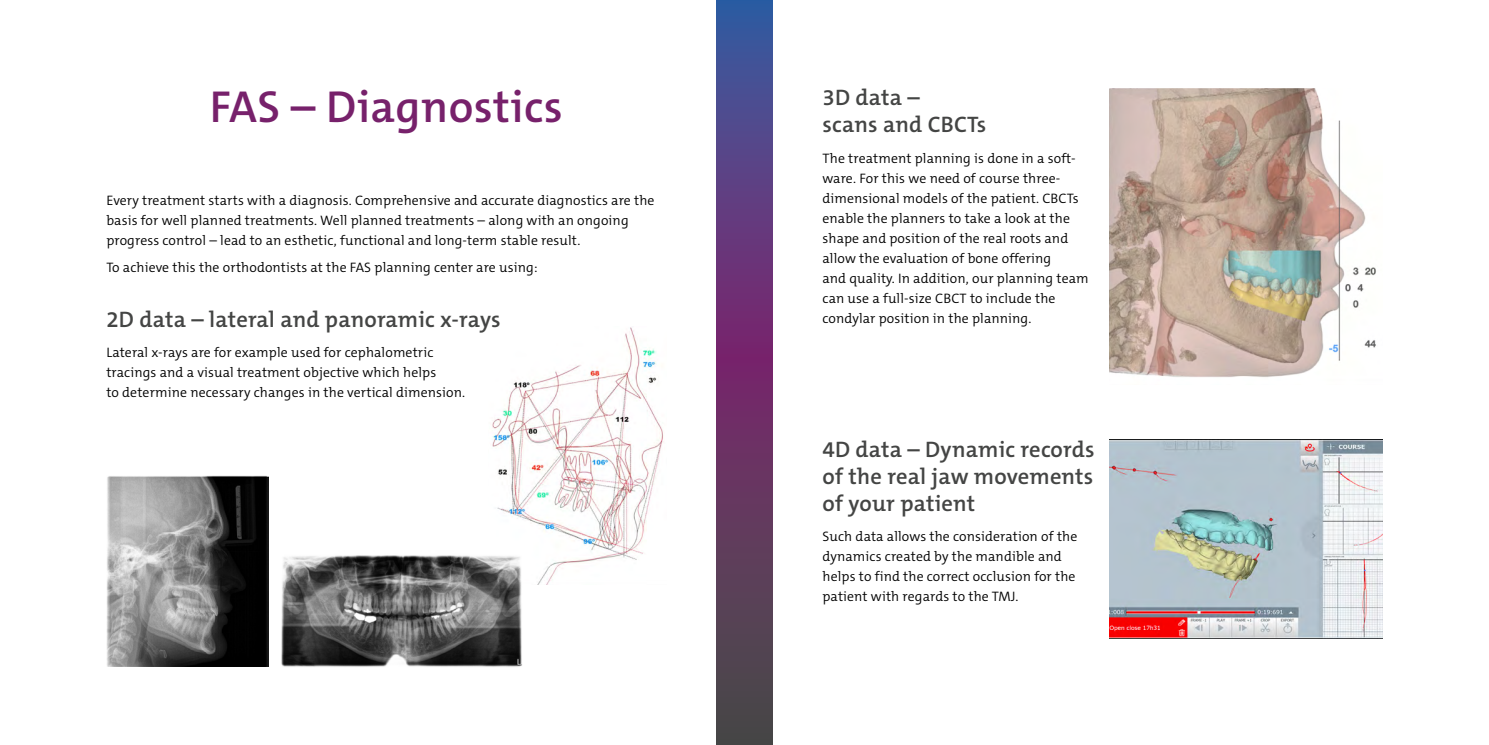
<style>
.page{position:relative;width:1489px;height:745px;background:#fff}
.page>*{position:absolute;margin:0;border:0;box-sizing:border-box;transform-origin:0 0}
.t1{font:600 45px "The Mix C5";letter-spacing:.01em;color:#77216b}
.t2{font:600 22.5px/27px "The Mix C5";letter-spacing:.01em;color:#444544}
.t3{font:300 13.75px/20px "The Mix C5";letter-spacing:.01em;color:#000}
</style>
<div class="page">
<img style="left:492px;top:327px;width:171px;height:256px">
<img style="left:1109px;top:89px;width:267px;height:288px">
<img style="left:1109px;top:439px;width:273px;height:199px">
<img style="left:106px;top:475px;width:163px;height:191px">
<img style="left:281px;top:549px;width:242px;height:118px">
<svg style="left:716px;top:0;width:56px;height:744px;background:#5b3d6f"></svg>
<h1 class="t1" style="left:210px;top:78px;width:354px">FAS – Diagnostics</h1>
<p class="t3" style="left:106px;top:191px;width:549px">Every treatment starts with a diagnosis. Comprehensive and accurate diagnostics are the basis for well planned treatments. Well planned treatments – along with an ongoing progress control – lead to an esthetic, functional and long-term stable result.</p>
<p class="t3" style="left:106px;top:258px;width:433px">To achieve this the orthodontists at the FAS planning center are using:</p>
<h2 class="t2" style="left:106px;top:305px;width:396px">2D data – lateral and panoramic x-rays</h2>
<p class="t3" style="left:106px;top:342px;width:360px">Lateral x-rays are for example used for cephalometric tracings and a visual treatment objective which helps<br>to determine necessary changes in the vertical dimension.</p>
<h2 class="t2" style="left:822px;top:84px;width:165px">3D data –<br>scans and CBCTs</h2>
<p class="t3" style="left:822px;top:148px;width:268px">The treatment planning is done in a soft&shy;ware. For this we need of course three&shy;dimensional models of the patient. CBCTs enable the planners to take a look at the shape and position of the real roots and allow the evaluation of bone offering<br>and quality. In addition, our planning team can use a full-size CBCT to include the condylar position in the planning.</p>
<h2 class="t2" style="left:822px;top:435px;width:273px;text-align:justify">4D data – Dynamic records of the real jaw movements of your patient</h2>
<p class="t3" style="left:822px;top:526px;width:256px">Such data allows the consideration of the dynamics created by the mandible and helps to find the correct occlusion for the patient with regards to the TMJ.</p>
</div>
